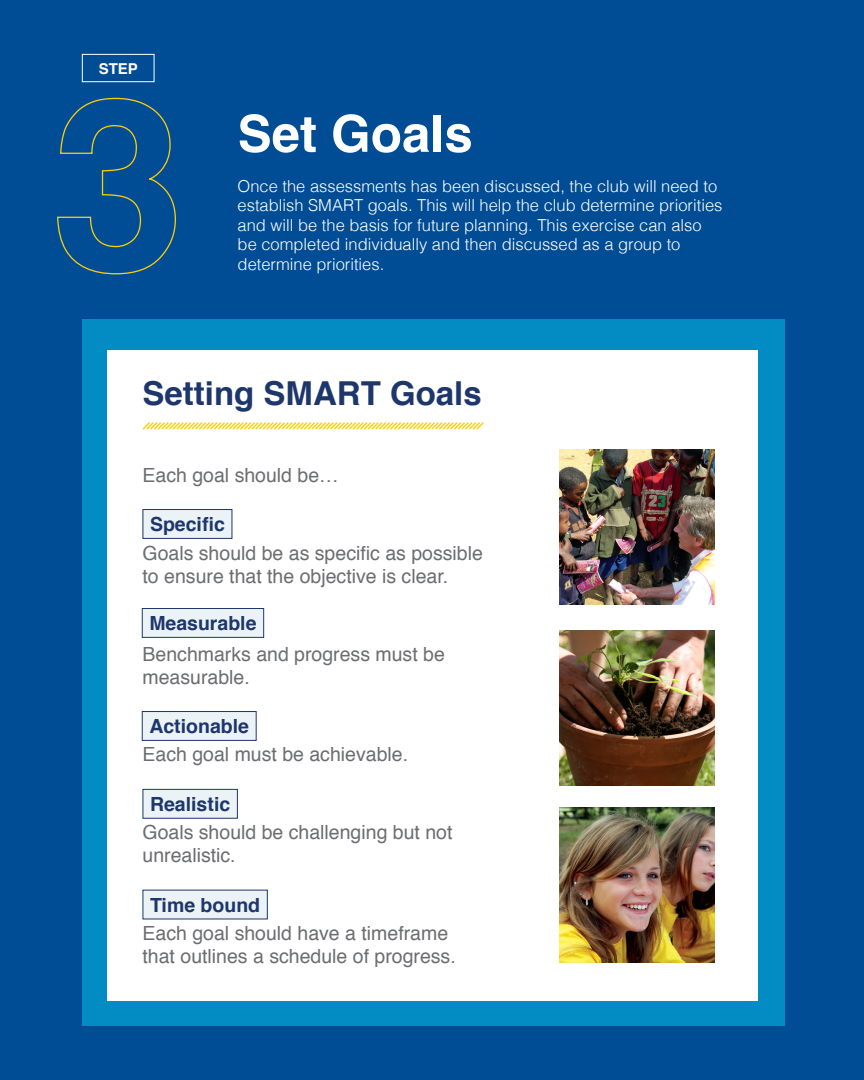
<style>
.page{position:relative;width:864px;height:1080px;background:#014d95}
.page>*{position:absolute;margin:0;border:0;box-sizing:border-box;transform-origin:0 0}
.HEADLINE{font:700 51px "Helvetica";color:#fff}
.pull_quote{font:700 33px "Helvetica";color:#1d366c}
.Intro_subhead_copy{font:19.5px/23.4px "Helvetica";color:#6c6d70}
.HEADLINE-2{font:700 19.5px "Helvetica";color:#1d366c}
.pull_quote-2{font:300 16.5px/19.5px "Helvetica";color:#fff}
.pull_quote-3{font:700 15px "Helvetica";color:#fff}
</style>
<div class="page">
<div style="left:82px;top:320px;width:702px;height:706px;background:#038cc3"></div>
<div style="left:107px;top:350px;width:650px;height:650px;background:#fff"></div>
<svg style="left:57px;top:97px;width:119px;height:178px"></svg>
<svg style="left:142px;top:422px;width:342px;height:8px"></svg>
<div style="left:143px;top:510px;width:89px;height:28px;background:#ecf3f7"></div>
<div style="left:143px;top:509px;width:89px;height:30px;border:1px solid #1d366c"></div>
<div style="left:142px;top:609px;width:122px;height:28px;background:#ecf3f7"></div>
<div style="left:142px;top:608px;width:122px;height:30px;border:1px solid #1d366c"></div>
<div style="left:142px;top:712px;width:114px;height:28px;background:#ecf3f7"></div>
<div style="left:142px;top:711px;width:115px;height:30px;border:1px solid #1d366c"></div>
<div style="left:143px;top:789px;width:94px;height:29px;background:#ecf3f7"></div>
<div style="left:143px;top:789px;width:95px;height:30px;border:1px solid #1d366c"></div>
<div style="left:143px;top:890px;width:124px;height:29px;background:#ecf3f7"></div>
<img style="left:559px;top:449px;width:156px;height:156px">
<img style="left:559px;top:630px;width:156px;height:155px">
<img style="left:559px;top:808px;width:156px;height:155px">
<div style="left:82px;top:54px;width:72px;height:28px;border:1px solid #fff"></div>
<p class="pull_quote-3" style="left:99px;top:56px;width:41px">STEP</p>
<p class="HEADLINE" style="left:238px;top:93px;width:237px">Set Goals</p>
<p class="pull_quote-2" style="left:238px;top:175px;width:486px">Once the assessments has been discussed, the club will need to establish SMART goals. This will help the club determine priorities and will be the basis for future planning. This exercise can also be completed individually and then discussed as a group to determine priorities.</p>
<p class="pull_quote" style="left:143px;top:367px;width:341px">Setting SMART Goals</p>
<p class="Intro_subhead_copy" style="left:143px;top:464px;width:198px">Each goal should be…</p>
<p class="HEADLINE-2" style="left:150px;top:509px;width:76px">Specific</p>
<p class="Intro_subhead_copy" style="left:143px;top:542px;width:342px">Goals should be as specific as possible to ensure that the objective is clear.</p>
<p class="HEADLINE-2" style="left:149px;top:608px;width:109px">Measurable</p>
<p class="Intro_subhead_copy" style="left:143px;top:643px;width:304px">Benchmarks and progress must be measurable.</p>
<p class="HEADLINE-2" style="left:149px;top:711px;width:101px">Actionable</p>
<p class="Intro_subhead_copy" style="left:143px;top:743px;width:267px">Each goal must be achievable.</p>
<p class="HEADLINE-2" style="left:150px;top:789px;width:82px">Realistic</p>
<p class="Intro_subhead_copy" style="left:143px;top:821px;width:312px">Goals should be challenging but not unrealistic.</p>
<p class="HEADLINE-2" style="left:150px;top:889px;width:112px">Time bound</p>
<p class="Intro_subhead_copy" style="left:143px;top:922px;width:315px">Each goal should have a timeframe that outlines a schedule of progress.</p>
</div>
